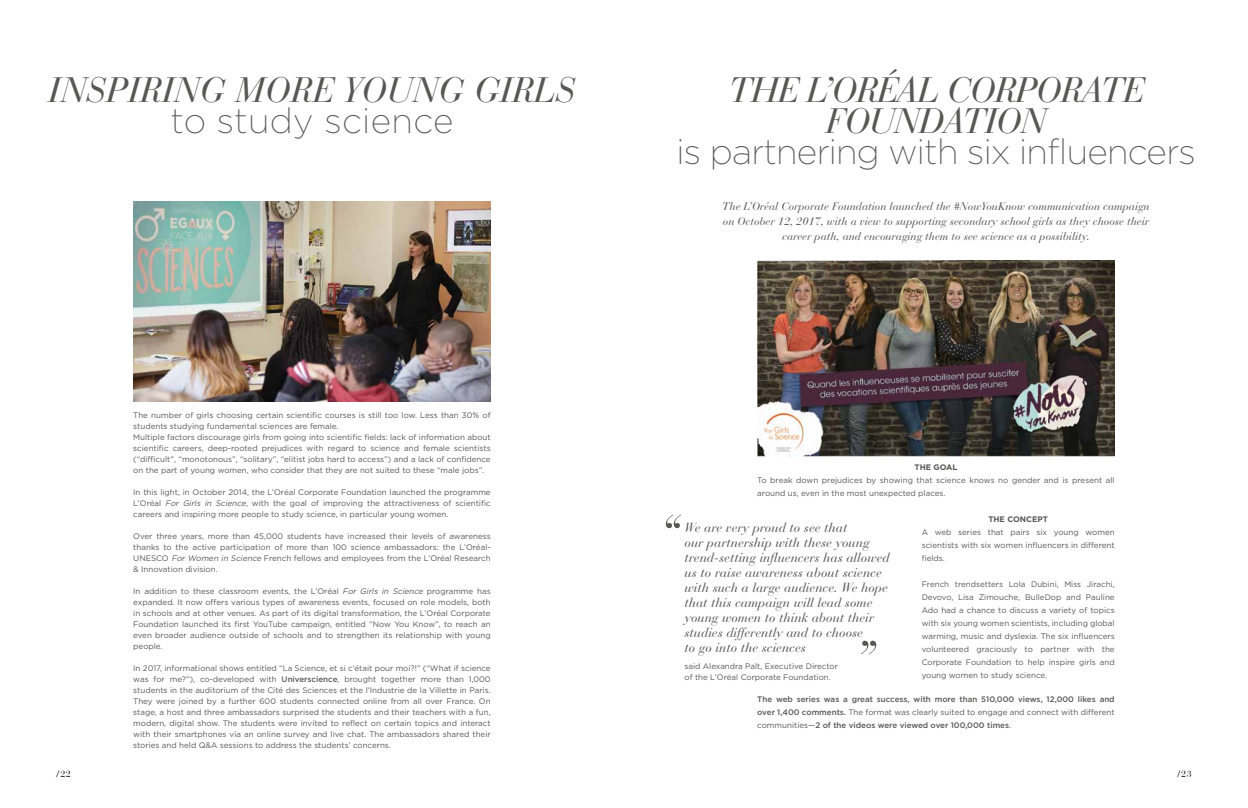
<style>
.page{position:relative;width:1248px;height:808px;background:#fff}
.page>*{position:absolute;margin:0;border:0;box-sizing:border-box;transform-origin:0 0}
.t1{font:200 35.1px "Gotham";letter-spacing:-.02em;color:#575756}
.t2{font:italic 35.1px/31.1px "Bauer Bodoni";letter-spacing:-.02em;color:#575756;text-align:center}
.t3{font:italic 35.1px "Bauer Bodoni";letter-spacing:.01em;color:#575756}
.t4{font:200 35.1px "Gotham";letter-spacing:.01em;color:#575756}
.t5{font:italic 13px/15px "Bauer Bodoni";color:#575756}
.t6{font:italic 11px/15px "Bauer Bodoni";color:#575756;text-align:center}
.t7{font:9px "Bauer Bodoni";color:#000}
.t8{font:8px/11px "Gotham";color:#575756;text-align:justify}
.t9{font:500 8px/13px "Gotham";color:#575756;text-align:justify}
.t10{font:700 8px "Gotham";color:#575756}
.s1{font-style:italic}
.s2{font-weight:500}
.s3{font-weight:400}
</style>
<div class="page">
<svg style="left:861px;top:641px;width:15px;height:13px"></svg>
<svg style="left:665px;top:514px;width:16px;height:14px"></svg>
<img style="left:757px;top:261px;width:357px;height:195px">
<img style="left:133px;top:201px;width:357px;height:201px">
<h1 class="t3" style="left:49px;top:69px;width:528px">INSPIRING MORE YOUNG GIRLS</h1>
<h1 class="t4" style="left:170px;top:99px;width:284px">to study science</h1>
<p class="t8" style="left:133px;top:409px;width:359px;text-align:left">The number of girls choosing certain scientific courses is still too low. Less than 30% of students studying fundamental sciences are female.<br>Multiple factors discourage girls from going into scientific fields: lack of information about scientific careers, deep-rooted prejudices with regard to science and female scientists (“difficult”, “monotonous”, “solitary”, “elitist jobs hard to access”) and a lack of confidence on the part of young women, who consider that they are not suited to these “male jobs”.</p>
<p class="t8" style="left:133px;top:486px;width:359px">In this light, in October 2014, the L’Oréal Corporate Foundation launched the programme L’Oréal <span class="s1">For Girls in Science</span>, with the goal of improving the attractiveness of scientific careers and inspiring more people to study science, in particular young women.</p>
<p class="t8" style="left:133px;top:530px;width:359px">Over three years, more than 45,000 students have increased their levels of awareness thanks to the active participation of more than 100 science ambassadors: the L’Oréal-UNESCO <span class="s1">For Women in Science</span> French fellows and employees from the L’Oréal Research &amp; Innovation division.</p>
<p class="t8" style="left:133px;top:585px;width:359px">In addition to these classroom events, the L’Oréal <span class="s1">For Girls in Science</span> programme has expanded. It now offers various types of awareness events, focused on role models, both in schools and at other venues. As part of its digital transformation, the L’Oréal Corporate Foundation launched its first YouTube campaign, entitled “Now You Know”, to reach an even broader audience outside of schools and to strengthen its relationship with young people.</p>
<p class="t8" style="left:133px;top:662px;width:359px">In 2017, informational shows entitled “La Science, et si c’était pour moi?!” (“What if science was for me?”), co-developed with <span class="s2">Universcience</span>, brought together more than 1,000 students in the auditorium of the Cité des Sciences et the l’Industrie de la Villette in Paris.<br>They were joined by a further 600 students connected online from all over France. On stage, a host and three ambassadors surprised the students and their teachers with a fun, modern, digital show. The students were invited to reflect on certain topics and interact with their smartphones via an online survey and live chat. The ambassadors shared their stories and held Q&amp;A sessions to address the students’ concerns.</p>
<h1 class="t2" style="left:728px;top:75px;width:416px">THE L’ORÉAL CORPORATE<br>FOUNDATION</h1>
<h1 class="t1" style="left:676px;top:130px;width:521px">is partnering with six influencers</h1>
<p class="t6" style="left:722px;top:199px;width:429px">The L’Oréal Corporate Foundation launched the #NowYouKnow communication campaign on October 12, 2017, with a view to supporting secondary school girls as they choose their career path, and encouraging them to see science as a possibility.</p>
<p class="t10" style="left:914px;top:462px;width:45px">THE GOAL</p>
<p class="t8" style="left:757px;top:473px;width:359px;line-height:13px">To break down prejudices by showing that science knows no gender and is present all around us, even in the most unexpected places.</p>
<p class="t10" style="left:988px;top:514px;width:61px">THE CONCEPT</p>
<p class="t8" style="left:921px;top:525px;width:194px;line-height:13px">A web series that pairs six young women scientists with six women influencers in different fields.</p>
<p class="t8" style="left:921px;top:577px;width:194px;line-height:13px">French trendsetters Lola Dubini, Miss Jirachi, Devovo, Lisa Zimouche, BulleDop and Pauline Ado had a chance to discuss a variety of topics with six young women scientists, including global warming, music and dyslexia. The six influencers volunteered graciously to partner with the Corporate Foundation to help inspire girls and young women to study science.</p>
<p class="t9" style="left:757px;top:692px;width:359px">The web series was a great success, with more than 510,000 views, 12,000 likes and over 1,400 comments. <span class="s3">The format was clearly suited to engage and connect with different communities—</span>2 of the videos were viewed over 100,000 times<span class="s3">.</span></p>
<p class="t5" style="left:684px;top:520px;width:207px">We are very proud to see that<br>our partnership with these young trend-setting influencers has allowed us to raise awareness about science with such a large audience. We hope that this campaign will lead some young women to think about their studies differently and to choose<br>to go into the sciences</p>
<p class="t8" style="left:684px;top:660px;width:155px">said Alexandra Palt, Executive Director of the L’Oréal Corporate Foundation.</p>
<p class="t7" style="left:56px;top:768px;width:16px">/22</p>
<p class="t7" style="left:1176px;top:768px;width:16px">/23</p>
</div>
